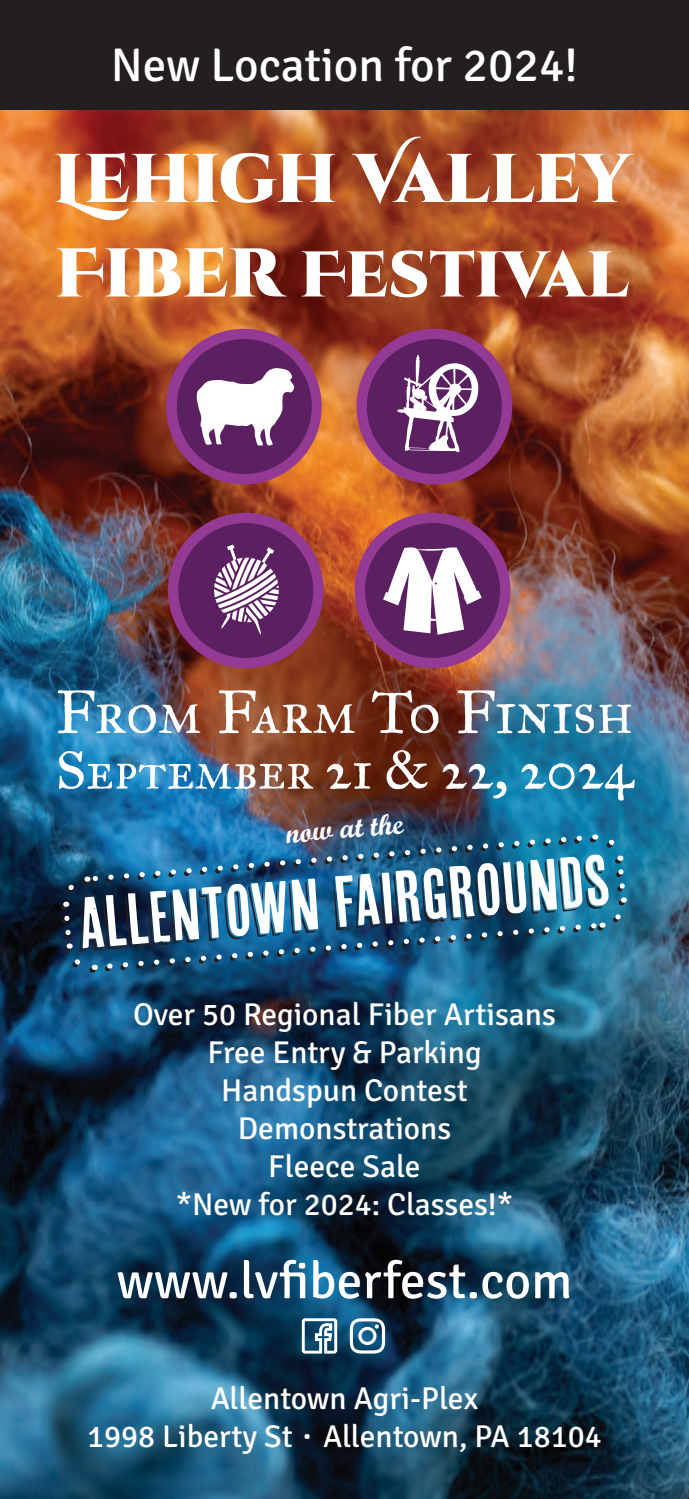
<style>
.page{position:relative;width:689px;height:1499px;background:#fff}
.page>*{position:absolute;margin:0;border:0;box-sizing:border-box;transform-origin:0 0}
.t1{font:72.45px "Cheap Pine Sans";color:#fff}
.t2{font:61.43px "IM FELL Great Primer SC";letter-spacing:-.005em;color:#fff}
.t3{font:53.55px "IM FELL Great Primer SC";color:#fff}
.t4{font:300 51.75px "Signika";color:#fff}
.t5{font:300 47.25px "Signika";color:#fff}
.t6{font:300 31.5px/37.8px "Signika";color:#fff;text-align:center}
.t7{font:29.25px "Script MT Bold";color:#fff}
</style>
<div class="page">
<img style="left:0;top:109px;width:688px;height:1389px">
<div style="left:0;top:0;width:688px;height:109px;background:#231f20"></div>
<svg style="left:55px;top:153px;width:280px;height:67px"></svg>
<svg style="left:351px;top:137px;width:282px;height:67px"></svg>
<svg style="left:57px;top:247px;width:230px;height:49px"></svg>
<svg style="left:301px;top:250px;width:327px;height:48px"></svg>
<svg style="left:355px;top:329px;width:158px;height:155px;background:#89496f"></svg>
<svg style="left:166px;top:329px;width:157px;height:155px"></svg>
<svg style="left:167px;top:513px;width:157px;height:155px;background:#7c3d6a"></svg>
<svg style="left:353px;top:513px;width:157px;height:155px"></svg>
<svg style="left:58px;top:831px;width:570px;height:144px;background:#1a5e89"></svg>
<svg style="left:350px;top:1318px;width:35px;height:35px"></svg>
<svg style="left:300px;top:1316px;width:38px;height:39px"></svg>
<svg style="left:305px;top:1433px;width:4px;height:6px"></svg>
<h3 class="t5" style="left:111px;top:31px;width:469px">New Location for 2024!</h3>
<h2 class="t2" style="left:55px;top:674px;width:579px">From Farm To Finish</h2>
<h3 class="t3" style="left:55px;top:737px;width:579px">September 21 &amp; 22, 2024</h3>
<p class="t7" style="left:284px;top:815px;width:119px;rotate:-5deg">now at the</p>
<h1 class="t1" style="left:75px;top:885px;width:534px;rotate:-5deg">ALLENTOWN FAIRGROUNDS</h1>
<p class="t6" style="left:133px;top:994px;width:424px">Over 50 Regional Fiber Artisans<br>Free Entry &amp; Parking<br>Handspun Contest<br>Demonstrations<br>Fleece Sale<br>*New for 2024: Classes!*</p>
<h3 class="t4" style="left:116px;top:1243px;width:457px">www.lvfiberfest.com</h3>
<p class="t6" style="left:87px;top:1377px;width:516px">Allentown Agri-Plex<br>1998 Liberty St Allentown, PA 18104</p>
</div>
